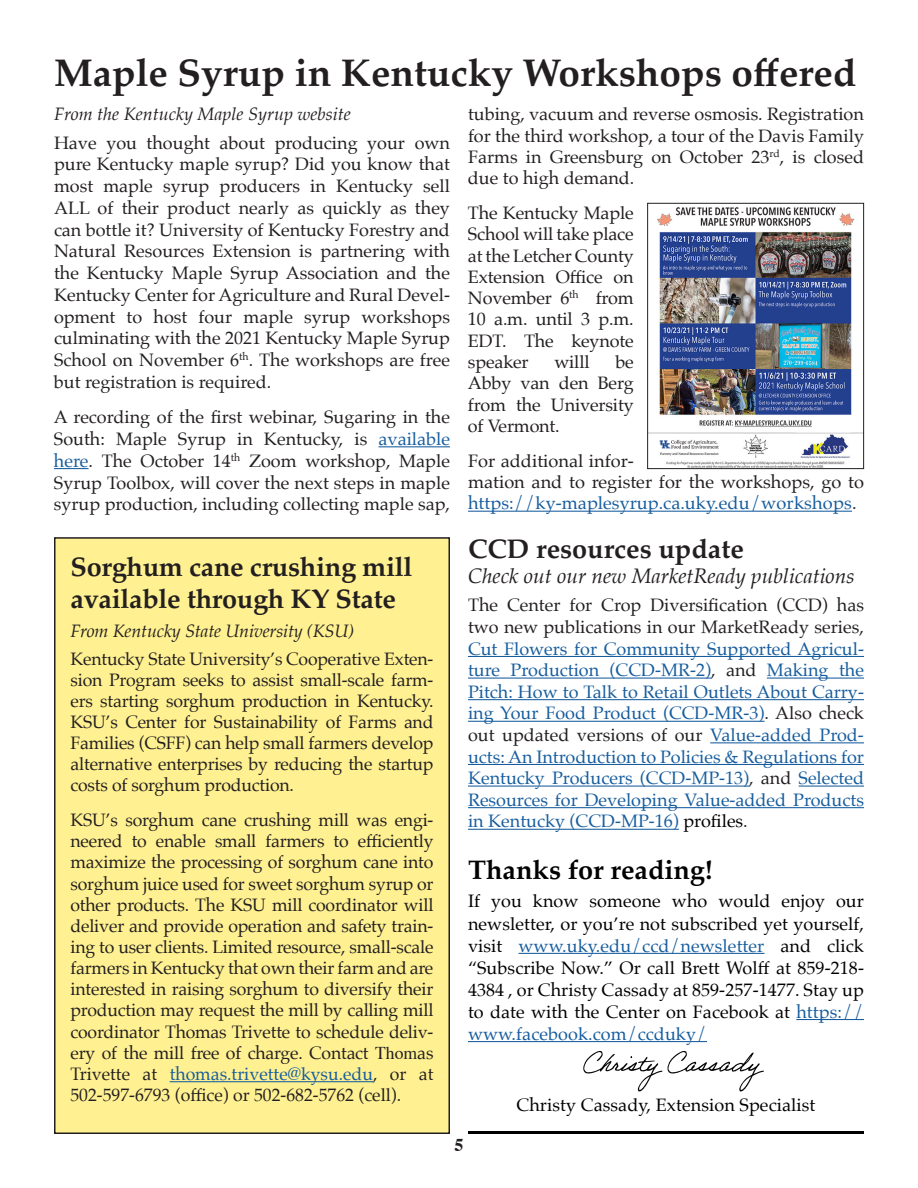
<style>
.page{position:relative;width:918px;height:1188px;background:#fff}
.page>*{position:absolute;margin:0;border:0;box-sizing:border-box;transform-origin:0 0}
.t1{font:700 38.7px "Palatino";color:#231f20}
.t2{font:700 27px "Palatino";letter-spacing:-.01em;color:#231f20}
.t3{font:700 27px "Palatino";color:#000}
.t4{font:italic 21px "Palatino";color:#231f20}
.t5{font:18px/21.1px "Palatino";color:#231f20;text-align:justify}
.t6{font:18px/21.6px "Palatino";color:#175d9e;text-align:justify}
.t7{font:18px/22px "Palatino";letter-spacing:.005em;color:#000;text-align:justify}
.t8{font:italic 18px "Palatino";letter-spacing:-.01em;color:#231f20}
.t9{font:700 18px "Times";color:#231f20}
.s1{color:#175d9e}
.s2{color:#231f20}
.s3{color:#000}
.s4{font-family:"Times"}
</style>
<div class="page">
<div style="left:55px;top:538px;width:394px;height:595px;background:#fff191"></div>
<div style="left:54px;top:537px;width:396px;height:597px;border:2px solid #231f20"></div>
<hr style="left:519px;top:953px;width:245px;height:1px;background:#175d9e">
<hr style="left:796px;top:1019px;width:68px;height:1px;background:#175d9e">
<hr style="left:468px;top:1041px;width:239px;height:1px;background:#175d9e">
<hr style="left:468px;top:1131px;width:396px;height:3px;background:#000">
<hr style="left:170px;top:1081px;width:203px;height:1px;background:#175d9e">
<img style="left:649px;top:207px;width:213px;height:260px">
<div style="left:647px;top:203px;width:217px;height:266px;border:1px solid #231f20"></div>
<hr style="left:379px;top:446px;width:71px;height:1px;background:#175d9e">
<hr style="left:54px;top:468px;width:35px;height:1px;background:#175d9e">
<hr style="left:468px;top:511px;width:384px;height:1px;background:#175d9e">
<hr style="left:468px;top:656px;width:396px;height:1px;background:#175d9e">
<hr style="left:468px;top:678px;width:243px;height:1px;background:#175d9e">
<hr style="left:767px;top:678px;width:97px;height:1px;background:#175d9e">
<hr style="left:468px;top:699px;width:396px;height:1px;background:#175d9e">
<hr style="left:468px;top:721px;width:297px;height:1px;background:#175d9e">
<hr style="left:710px;top:742px;width:154px;height:1px;background:#175d9e">
<hr style="left:468px;top:764px;width:396px;height:1px;background:#175d9e">
<hr style="left:468px;top:786px;width:281px;height:1px;background:#175d9e">
<hr style="left:799px;top:786px;width:65px;height:1px;background:#175d9e">
<hr style="left:468px;top:807px;width:396px;height:1px;background:#175d9e">
<hr style="left:468px;top:829px;width:211px;height:1px;background:#175d9e">
<img style="left:581px;top:1041px;width:183px;height:51px">
<p class="t1" style="left:54px;top:40px;width:804px">Maple Syrup in Kentucky Workshops offered</p>
<p class="t8" style="left:54px;top:99px;width:298px">From the Kentucky Maple Syrup website</p>
<p class="t5" style="left:54px;top:132px;width:398px;line-height:21.8px">Have you thought about producing your own pure Kentucky maple syrup? Did you know that most maple syrup producers in Kentucky sell ALL of their product nearly as quickly as they can bottle it? University of Kentucky Forestry and Natural Resources Extension is partnering with the Kentucky Maple Syrup Association and the Kentucky Center for Agriculture and Rural Devel&shy;opment to host four maple syrup workshops culminating with the 2021 Kentucky Maple Syrup School on November 6<sup>th</sup>. The workshops are free but registration is required.</p>
<p class="t5" style="left:54px;top:406px;width:398px;line-height:21.8px">A recording of the first webinar, Sugaring in the South: Maple Syrup in Kentucky, is <span class="s1">available here</span>. The October 14<sup>th</sup> Zoom workshop, Maple Syrup Toolbox, will cover the next steps in maple syrup production, including collecting maple sap,</p>
<p class="t5" style="left:468px;top:103px;width:398px">tubing, vacuum and reverse osmosis. Registration for the third workshop, a tour of the Davis Family Farms in Greensburg on October 23<sup>rd</sup>, is closed due to high demand.</p>
<p class="t5" style="left:468px;top:202px;width:167px">The Kentucky Maple School will take place at the Letcher County Extension Office on November 6<sup>th</sup> from 10 a.m. until 3 p.m.<br>EDT. The keynote speaker</p>
<p class="t5" style="left:468px;top:351px;width:167px;text-indent:147px">be Abby van den Berg from the University of Vermont.</p>
<p class="t5" style="left:468px;top:450px;width:397px;text-align:left">For additional infor-<br>mation and to register for the workshops, go to <span class="s1">https://ky-maplesyrup.ca.uky.edu/workshops</span>.</p>
<p class="t2" style="left:468px;top:526px;width:277px">CCD resources update</p>
<p class="t4" style="left:468px;top:558px;width:388px">Check out our new MarketReady publications</p>
<p class="t6" style="left:468px;top:594px;width:398px"><span class="s2">The Center for Crop Diversification (CCD) has two new publications in our MarketReady series, </span>Cut Flowers for Community Supported Agricul&shy;ture Production (CCD-MR-2)<span class="s2">, and</span> Making the Pitch: How to Talk to Retail Outlets About Carry&shy;ing Your Food Product (CCD-MR-3)<span class="s2">. Also check out updated versions of our</span> Value-added Prod&shy;ucts: An Introduction to Policies &amp; Regulations for Kentucky Producers (CCD-MP-13)<span class="s2">, and</span> Selected Resources for Developing Value-added Products in Kentucky (CCD-MP-16) <span class="s3">profiles</span><span class="s2">.</span></p>
<p class="t5" style="left:554px;top:351px;width:37px">willl</p>
<p class="t2" style="left:70px;top:544px;width:343px">Sorghum cane crushing mill</p>
<p class="t2" style="left:70px;top:576px;width:327px">available through KY State</p>
<p class="t8" style="left:70px;top:615px;width:285px">From Kentucky State University (KSU)</p>
<p class="t5" style="left:70px;top:648px;width:365px">Kentucky State University’s Cooperative Exten&shy;sion Program seeks to assist small-scale farm&shy;ers starting sorghum production in Kentucky.<br>KSU’s Center for Sustainability of Farms and Families (CSFF) can help small farmers develop alternative enterprises by reducing the startup costs of sorghum production.</p>
<p class="t5" style="left:70px;top:809px;width:365px">KSU’s sorghum cane crushing mill was engi&shy;neered to enable small farmers to efficiently maximize the processing of sorghum cane into sorghum juice used for sweet sorghum syrup or other products. The KSU mill coordinator will deliver and provide operation and safety train&shy;ing to user clients. Limited resource, small-scale farmers in Kentucky that own their farm and are interested in raising sorghum to diversify their production may request the mill by calling mill coordinator Thomas Trivette to schedule deliv&shy;ery of the mill free of charge. Contact <span class="s4">Thom</span>as Trivette at <span class="s1">thomas.trivette@kysu.edu</span>, or at 502-597-6793 (office) or 502-682-5762 (cell).</p>
<p class="t3" style="left:468px;top:846px;width:246px">Thanks for reading!</p>
<p class="t7" style="left:468px;top:890px;width:398px">If you know someone who would enjoy our newsletter, or you’re not subscribed yet yourself, visit <span class="s1">www.uky.edu/ccd/newsletter</span> and click “Subscribe Now.” Or call Brett Wolff at 859-218- 4384 , or Christy Cassady at 859-257-1477. Stay up to date with the Center on Facebook at <span class="s1">https:// www.facebook.com/ccduky/</span></p>
<p class="t7" style="left:517px;top:1094px;width:300px">Christy Cassady, Extension Specialist</p>
<p class="t9" style="left:454px;top:1127px;width:10px">5</p>
</div>
